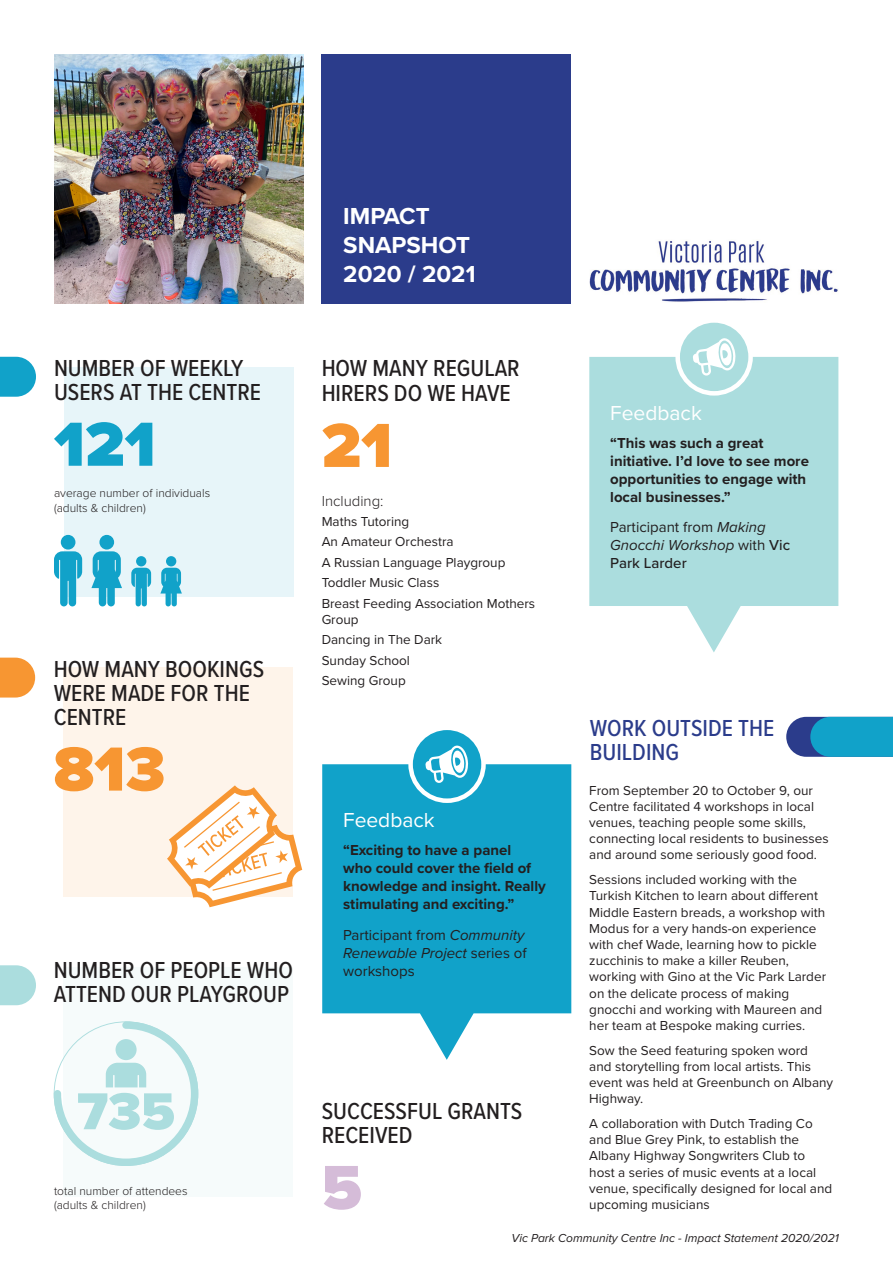
<style>
.page{position:relative;width:893px;height:1263px;background:#fff}
.page>*{position:absolute;margin:0;border:0;box-sizing:border-box;transform-origin:0 0}
.t1{font:900 64.5px "Proxima Nova";color:#f79632}
.t2{font:900 64.5px "Proxima Nova";color:#11a2c9}
.t3{font:900 64.5px "Proxima Nova";color:#d5bcd8}
.t4{font:500 24px/24px "Proxima Nova Cond";color:#231f20}
.t5{font:700 24px/28.8px "Proxima Nova";color:#fff}
.t6{font:500 24px/24px "Proxima Nova Cond";color:#2b3c8b}
.t7{font:21px "Proxima Nova";color:#fff}
.t8{font:700 15px/18px "Proxima Nova";color:#231f20}
.t9{font:15px/18px "Proxima Nova";color:#231f20}
.t10{font:italic 15px/18px "Proxima Nova";color:#231f20}
.t11{font:300 15px "Proxima Nova";color:#231f20}
.t12{font:13.5px/16.2px "Proxima Nova";color:#231f20}
.t13{font:300 12px/14.4px "Proxima Nova";color:#231f20}
.t14{font:italic 12px "Proxima Nova";color:#231f20}
.s1{font-style:italic}
.s2{font-style:normal}
.s3{font-weight:500;font-style:normal}
</style>
<div class="page">
<img style="left:54px;top:54px;width:250px;height:250px">
<div style="left:322px;top:54px;width:249px;height:250px;background:#2b3c8b"></div>
<div style="left:64px;top:367px;width:229px;height:229px;background:#e7f5f9"></div>
<div style="left:63px;top:668px;width:229px;height:229px;background:#fef4ea"></div>
<div style="left:63px;top:967px;width:230px;height:230px;background:#f6fbfb"></div>
<svg style="left:0;top:357px;width:36px;height:40px"></svg>
<svg style="left:0;top:658px;width:35px;height:39px"></svg>
<svg style="left:0;top:965px;width:36px;height:40px"></svg>
<svg style="left:54px;top:551px;width:28px;height:55px"></svg>
<div style="left:61px;top:535px;width:14px;height:14px;background:#11a2c9;border-radius:50%"></div>
<svg style="left:131px;top:568px;width:20px;height:38px"></svg>
<div style="left:136px;top:556px;width:10px;height:10px;background:#11a2c9;border-radius:50%"></div>
<div style="left:99px;top:535px;width:15px;height:14px;background:#11a2c9;border-radius:50%"></div>
<svg style="left:91px;top:551px;width:31px;height:55px"></svg>
<div style="left:166px;top:556px;width:10px;height:10px;background:#11a2c9;border-radius:50%"></div>
<svg style="left:160px;top:568px;width:22px;height:38px"></svg>
<svg style="left:54px;top:1021px;width:144px;height:145px"></svg>
<svg style="left:786px;top:717px;width:107px;height:40px;background:#218fbd"></svg>
<svg style="left:167px;top:785px;width:135px;height:122px"></svg>
<img style="left:589px;top:241px;width:249px;height:61px">
<svg style="left:589px;top:357px;width:249px;height:295px;background:#b7e1e2"></svg>
<svg style="left:678px;top:320px;width:73px;height:73px;background:#b7e1e2"></svg>
<div style="left:675px;top:318px;width:78px;height:78px;border:4px solid #fff;border-radius:50%"></div>
<svg style="left:693px;top:338px;width:43px;height:38px"></svg>
<svg style="left:322px;top:764px;width:249px;height:296px;background:#34afd0"></svg>
<svg style="left:411px;top:728px;width:72px;height:73px;background:#30aed0"></svg>
<div style="left:408px;top:725px;width:78px;height:78px;border:4px solid #fff;border-radius:50%"></div>
<svg style="left:425px;top:745px;width:43px;height:38px"></svg>
<p class="t5" style="left:343px;top:201px;width:134px">IMPACT<br>SNAPSHOT<br>2020 / 2021</p>
<p class="t4" style="left:54px;top:355px;width:209px">NUMBER OF WEEKLY<br>USERS AT THE CENTRE</p>
<p class="t2" style="left:54px;top:396px;width:103px">121</p>
<p class="t13" style="left:54px;top:485px;width:158px">average number of individuals (adults &amp; children)</p>
<p class="t4" style="left:54px;top:656px;width:212px">HOW MANY BOOKINGS<br>WERE MADE FOR THE<br>CENTRE</p>
<p class="t1" style="left:54px;top:721px;width:113px">813</p>
<p class="t4" style="left:54px;top:957px;width:241px">NUMBER OF PEOPLE WHO<br>ATTEND OUR PLAYGROUP</p>
<p class="t13" style="left:54px;top:1183px;width:135px">total number of attendees (adults &amp; children)</p>
<p class="t4" style="left:322px;top:354px;width:200px;line-height:25.2px">HOW MANY REGULAR<br>HIRERS DO WE HAVE</p>
<p class="t1" style="left:322px;top:397px;width:72px">21</p>
<p class="t11" style="left:322px;top:489px;width:63px">Including:</p>
<p class="t12" style="left:322px;top:513px;width:89px">Maths Tutoring</p>
<p class="t12" style="left:322px;top:533px;width:133px">An Amateur Orchestra</p>
<p class="t12" style="left:322px;top:554px;width:185px">A Russian Language Playgroup</p>
<p class="t12" style="left:322px;top:574px;width:119px">Toddler Music Class</p>
<p class="t12" style="left:322px;top:595px;width:215px">Breast Feeding Association Mothers<br>Group</p>
<p class="t12" style="left:322px;top:631px;width:122px">Dancing in The Dark</p>
<p class="t12" style="left:322px;top:652px;width:90px">Sunday School</p>
<p class="t12" style="left:322px;top:672px;width:86px">Sewing Group</p>
<p class="t7" style="left:343px;top:804px;width:93px">Feedback</p>
<p class="t8" style="left:343px;top:841px;width:204px">“Exciting to have a panel<br>who could cover the field of knowledge and insight. Really stimulating and exciting.”</p>
<p class="t9" style="left:343px;top:925px;width:185px">Participant from <span class="s1">Community<br>Renewable Project</span> series of workshops</p>
<p class="t4" style="left:322px;top:1098px;width:202px">SUCCESSFUL GRANTS<br>RECEIVED</p>
<p class="t3" style="left:322px;top:1139px;width:42px">5</p>
<p class="t7" style="left:610px;top:397px;width:93px">Feedback</p>
<p class="t8" style="left:610px;top:433px;width:200px">“This was such a great initiative. I’d love to see more opportunities to engage with local businesses.”</p>
<p class="t10" style="left:610px;top:518px;width:181px"><span class="s2">Participant from</span> Making<br>Gnocchi Workshop <span class="s2">with</span> <span class="s3">Vic<br>Park Larder</span></p>
<p class="t6" style="left:590px;top:715px;width:186px">WORK OUTSIDE THE<br>BUILDING</p>
<p class="t12" style="left:589px;top:781px;width:241px">From September 20 to October 9, our Centre facilitated 4 workshops in local venues, teaching people some skills, connecting local residents to businesses and around some seriously good food.</p>
<p class="t12" style="left:589px;top:871px;width:238px">Sessions included working with the Turkish Kitchen to learn about different Middle Eastern breads, a workshop with Modus for a very hands-on experience with chef Wade, learning how to pickle zucchinis to make a killer Reuben, working with Gino at the Vic Park Larder on the delicate process of making gnocchi and working with Maureen and her team at Bespoke making curries.</p>
<p class="t12" style="left:589px;top:1041px;width:245px">Sow the Seed featuring spoken word and storytelling from local artists. This event was held at Greenbunch on Albany<br>Highway.</p>
<p class="t12" style="left:589px;top:1115px;width:244px">A collaboration with Dutch Trading Co and Blue Grey Pink, to establish the Albany Highway Songwriters Club to host a series of music events at a local venue, specifically designed for local and upcoming musicians</p>
<p class="t14" style="left:511px;top:1229px;width:329px">Vic Park Community Centre Inc - Impact Statement 2020/2021</p>
</div>
